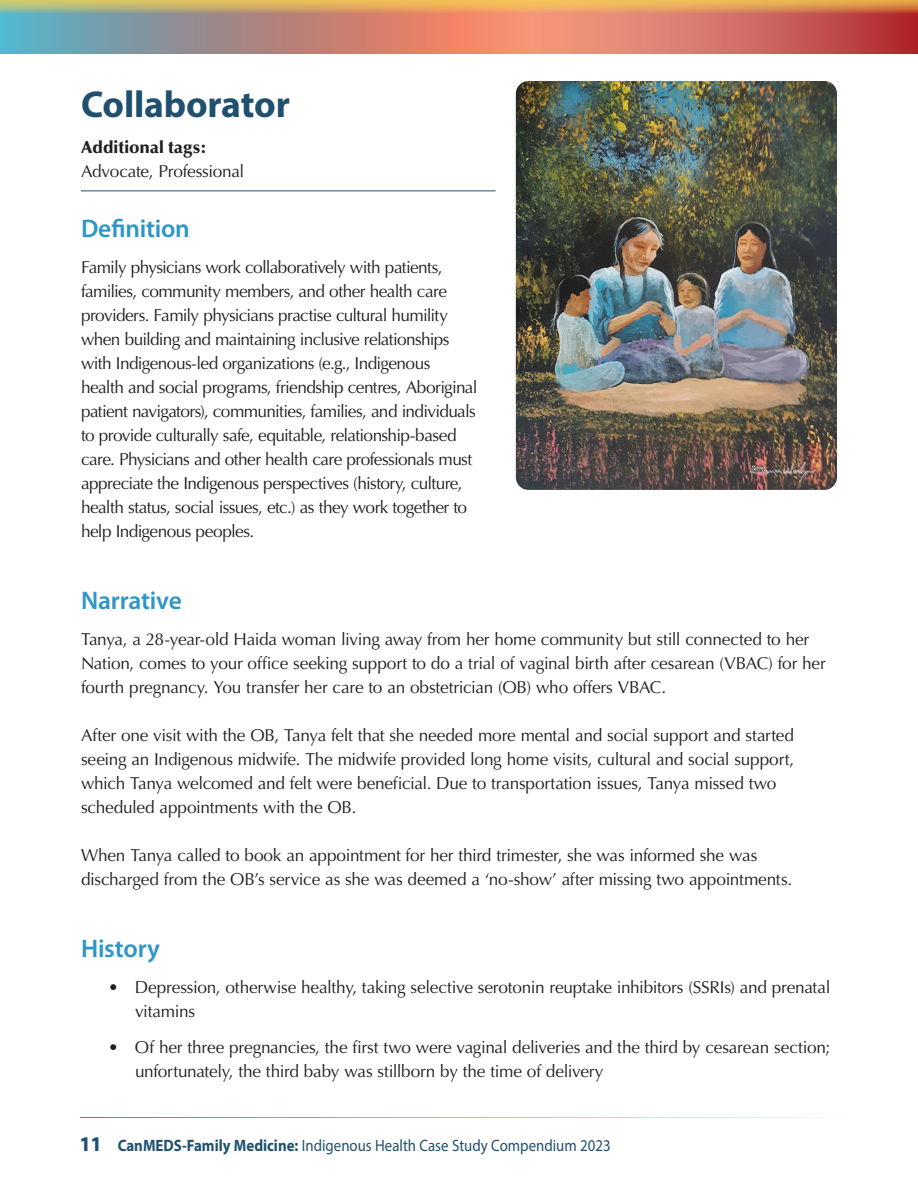
<style>
.page{position:relative;width:918px;height:1188px;background:#fff}
.page>*{position:absolute;margin:0;border:0;box-sizing:border-box;transform-origin:0 0}
.Subhead_2{font:700 37.5px "Myriad Pro";letter-spacing:-.005em;color:#20506e}
.Subhead_3{font:600 25.5px "Myriad Pro";letter-spacing:-.01em;color:#2e96c5}
.Body_text-optima{font:17.25px/24px "Optima";letter-spacing:-.025em;color:#231f20}
.t1{font:16.5px "Myriad Pro";color:#20506e;scale:.9 1}
.s1{font-weight:900}
.s2{font-weight:900;font-size:21px}
.s3{font-weight:700}
</style>
<div class="page">
<hr style="left:80px;top:1117px;width:784px;height:1px;background:#2e96c5">
<div style="left:0;top:0;width:918px;height:54px;background:#f48b6d"></div>
<svg style="left:0;top:14px;width:437px;height:40px;background:#9d8f8f"></svg>
<svg style="left:537px;top:14px;width:381px;height:40px"></svg>
<svg style="left:0;top:0;width:918px;height:14px;background:#d7a664"></svg>
<hr style="left:81px;top:190px;width:415px;height:1px;background:#20506e">
<img style="left:516px;top:81px;width:321px;height:409px">
<h2 class="Subhead_2" style="left:81px;top:80px;width:210px">Collaborator</h2>
<p class="Body_text-optima" style="left:81px;top:135px;width:165px"><span class="s1">Additional tags:<br></span>Advocate, Professional</p>
<h3 class="Subhead_3" style="left:81px;top:212px;width:110px">Definition</h3>
<p class="Body_text-optima" style="left:81px;top:255px;width:398px">Family physicians work collaboratively with patients, families, community members, and other health care providers. Family physicians practise cultural humility when building and maintaining inclusive relationships with Indigenous-led organizations (e.g., Indigenous health and social programs, friendship centres, Aboriginal patient navigators), communities, families, and individuals to provide culturally safe, equitable, relationship-based care. Physicians and other health care professionals must appreciate the Indigenous perspectives (history, culture, health status, social issues, etc.) as they work together to help Indigenous peoples.</p>
<h3 class="Subhead_3" style="left:81px;top:584px;width:102px">Narrative</h3>
<p class="Body_text-optima" style="left:81px;top:627px;width:746px">Tanya, a 28-year-old Haida woman living away from her home community but still connected to her<br>Nation, comes to your office seeking support to do a trial of vaginal birth after cesarean (VBAC) for her fourth pregnancy. You transfer her care to an obstetrician (OB) who offers VBAC.</p>
<p class="Body_text-optima" style="left:81px;top:723px;width:715px">After one visit with the OB, Tanya felt that she needed more mental and social support and started seeing an Indigenous midwife. The midwife provided long home visits, cultural and social support, which Tanya welcomed and felt were beneficial. Due to transportation issues, Tanya missed two scheduled appointments with the OB.</p>
<p class="Body_text-optima" style="left:81px;top:843px;width:713px">When Tanya called to book an appointment for her third trimester, she was informed she was discharged from the OB’s service as she was deemed a ‘no-show’ after missing two appointments.</p>
<h3 class="Subhead_3" style="left:81px;top:932px;width:81px">History</h3>
<p class="Body_text-optima" style="left:135px;top:975px;width:697px;text-indent:-27px">• Depression, otherwise healthy, taking selective serotonin reuptake inhibitors (SSRIs) and prenatal vitamins</p>
<p class="Body_text-optima" style="left:135px;top:1035px;width:697px;text-indent:-27px">• Of her three pregnancies, the first two were vaginal deliveries and the third by cesarean section; unfortunately, the third baby was stillborn by the time of delivery</p>
<p class="t1" style="left:80px;top:1135px;width:591px"><span class="s2">11</span> <span class="s3">CanMEDS-Family Medicine:</span> Indigenous Health Case Study Compendium 2023</p>
</div>
